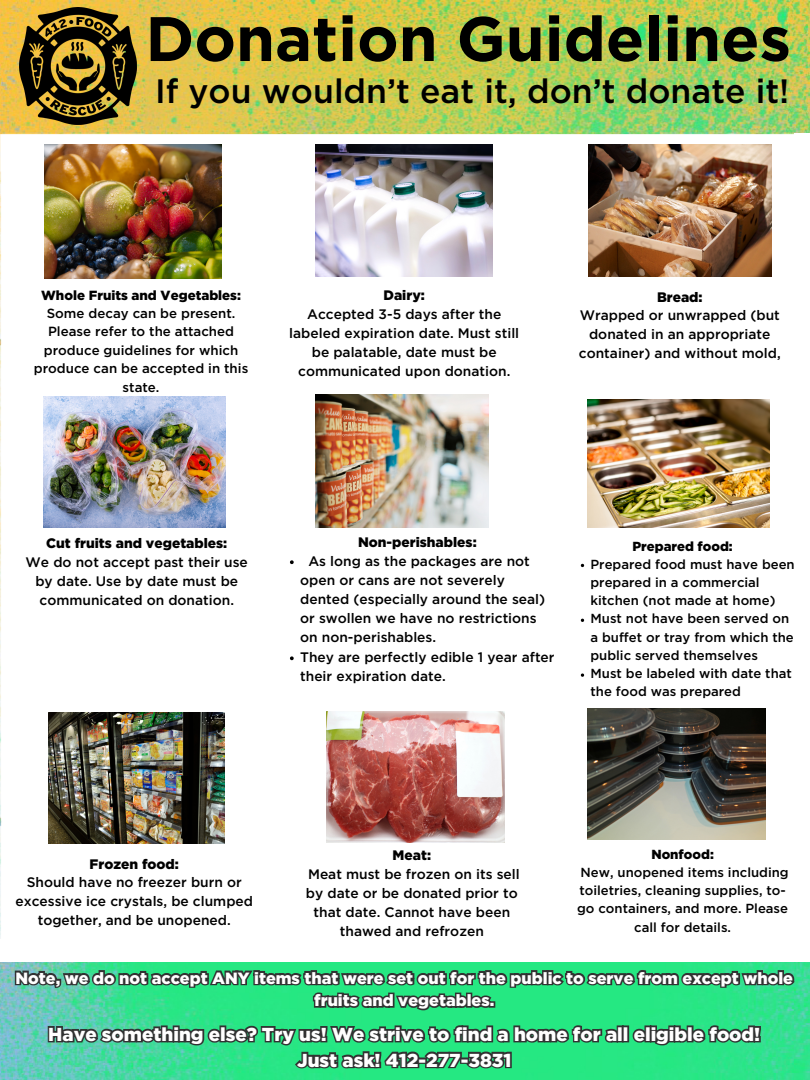
<style>
.page{position:relative;width:810px;height:1080px;background:#fff}
.page>*{position:absolute;margin:0;border:0;box-sizing:border-box;transform-origin:0 0}
.t1{font:700 62.69px "Gotham";color:#000}
.t2{font:500 33.75px "Gotham";color:#000}
.t3{font:900 18.75px/25.8px "Gotham";color:#fff;text-align:center}
.t4{font:900 16.25px/22.5px "Gotham";color:#fff;text-align:center}
.t5{font:500 13.75px/19.2px "Gotham";color:#000;text-align:center}
.t6{font:900 13.75px "Gotham";color:#000}
.t7{font:500 13.25px/18.6px "Gotham";color:#000;text-align:center}
.t8{font:900 13.25px "Gotham";color:#000}
.t9{font:500 13.12px/18.2px "Gotham";color:#000}
.t10{font:900 13.12px "Gotham";color:#000}
</style>
<div class="page">
<img style="left:0;top:0;width:810px;height:1080px">
<img style="left:20px;top:7px;width:116px;height:117px">
<img style="left:45px;top:144px;width:177px;height:134px">
<img style="left:316px;top:144px;width:177px;height:133px">
<img style="left:589px;top:144px;width:182px;height:133px">
<img style="left:43px;top:396px;width:182px;height:131px">
<img style="left:316px;top:395px;width:172px;height:132px">
<img style="left:588px;top:399px;width:182px;height:128px">
<img style="left:48px;top:712px;width:177px;height:131px">
<img style="left:326px;top:712px;width:178px;height:131px">
<img style="left:588px;top:709px;width:178px;height:131px">
<div style="left:0;top:939px;width:810px;height:22px;background:#fff"></div>
<div style="left:794px;top:133px;width:16px;height:828px;background:#fff"></div>
<svg style="left:290px;top:560px;width:4px;height:4px"></svg>
<svg style="left:290px;top:656px;width:4px;height:4px"></svg>
<svg style="left:13px;top:967px;width:784px;height:49px;background:#30b070"></svg>
<svg style="left:46px;top:1023px;width:717px;height:48px;background:#30a56d"></svg>
<p class="t1" style="left:145px;top:15px;width:647px">Donation Guidelines</p>
<h3 class="t2" style="left:155px;top:76px;width:636px">If you wouldn’t eat it, don’t donate it!</h3>
<p class="t8" style="left:41px;top:288px;width:201px">Whole Fruits and Vegetables:</p>
<p class="t7" style="left:34px;top:304px;width:216px">Some decay can be present.<br>Please refer to the attached produce guidelines for which produce can be accepted in this state.</p>
<p class="t6" style="left:384px;top:288px;width:43px">Dairy:</p>
<p class="t5" style="left:289px;top:305px;width:231px">Accepted 3-5 days after the labeled expiration date. Must still be palatable, date must be communicated upon donation.</p>
<p class="t6" style="left:657px;top:289px;width:47px">Bread:</p>
<p class="t5" style="left:579px;top:306px;width:203px">Wrapped or unwrapped (but donated in an appropriate container) and without mold,</p>
<p class="t6" style="left:46px;top:536px;width:183px">Cut fruits and vegetables:</p>
<p class="t5" style="left:26px;top:553px;width:224px">We do not accept past their use by date. Use by date must be communicated on donation.</p>
<p class="t6" style="left:358px;top:534px;width:120px">Non-perishables:</p>
<p class="t5" style="left:300px;top:552px;width:247px;text-align:left;text-indent:8px">As long as the packages are not open or cans are not severely dented (especially around the seal) or swollen we have no restrictions on non-perishables.</p>
<p class="t5" style="left:300px;top:648px;width:256px;text-align:left">They are perfectly edible 1 year after their expiration date.</p>
<p class="t10" style="left:632px;top:539px;width:102px">Prepared food:</p>
<p class="t9" style="left:590px;top:555px;width:206px">Prepared food must have been prepared in a commercial kitchen (not made at home)</p>
<p class="t9" style="left:590px;top:610px;width:205px">Must not have been served on a buffet or tray from which the public served themselves</p>
<p class="t9" style="left:590px;top:665px;width:203px">Must be labeled with date that the food was prepared</p>
<p class="t6" style="left:90px;top:856px;width:91px">Frozen food:</p>
<p class="t5" style="left:15px;top:873px;width:239px">Should have no freezer burn or excessive ice crystals, be clumped together, and be unopened.</p>
<p class="t6" style="left:393px;top:848px;width:40px">Meat:</p>
<p class="t5" style="left:306px;top:865px;width:215px">Meat must be frozen on its sell by date or be donated prior to that date. Cannot have been thawed and refrozen</p>
<p class="t10" style="left:651px;top:847px;width:64px">Nonfood:</p>
<p class="t9" style="left:577px;top:864px;width:213px;text-align:center">New, unopened items including toiletries, cleaning supplies, to&shy;go containers, and more. Please call for details.</p>
<p class="t4" style="left:15px;top:966px;width:779px">Note, we do not accept ANY items that were set out for the public to serve from except whole fruits and vegetables.</p>
<h4 class="t3" style="left:48px;top:1021px;width:714px">Have something else? Try us! We strive to find a home for all eligible food!<br>Just ask! 412-277-3831</h4>
</div>
